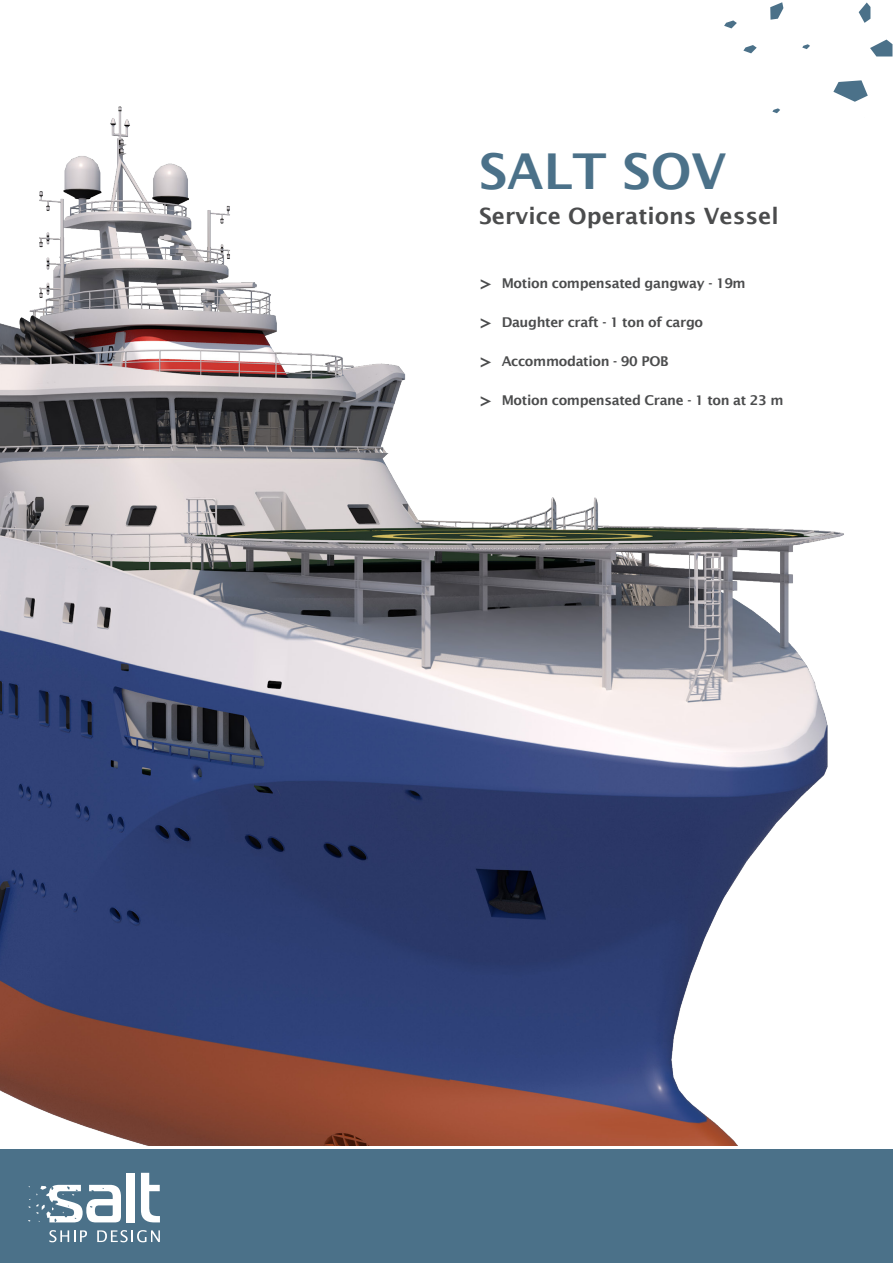
<style>
.page{position:relative;width:893px;height:1263px;background:#fff}
.page>*{position:absolute;margin:0;border:0;box-sizing:border-box;transform-origin:0 0}
.t1{font:600 49.5px "Lucida Sans";color:#4b7189}
.t2{font:600 22.5px "Lucida Sans";color:#4b4c4d}
.t3{font:600 19.5px/39px "Lucida Sans";color:#4b4c4d;text-align:justify}
.t4{font:600 13.5px "Lucida Sans";letter-spacing:-.025em;color:#4b4c4d}
</style>
<div class="page">
<img style="left:0;top:106px;width:844px;height:1040px">
<svg style="left:870px;top:40px;width:22px;height:17px"></svg>
<svg style="left:802px;top:44px;width:8px;height:5px"></svg>
<svg style="left:743px;top:45px;width:14px;height:8px"></svg>
<svg style="left:772px;top:108px;width:8px;height:5px"></svg>
<svg style="left:833px;top:80px;width:35px;height:22px"></svg>
<svg style="left:770px;top:2px;width:13px;height:18px"></svg>
<svg style="left:724px;top:20px;width:13px;height:8px"></svg>
<svg style="left:859px;top:3px;width:11px;height:20px"></svg>
<div style="left:0;top:1148px;width:893px;height:115px;background:#4b7189"></div>
<div style="left:127px;top:1173px;width:8px;height:49px;background:#fff"></div>
<svg style="left:141px;top:1173px;width:19px;height:49px"></svg>
<svg style="left:49px;top:1230px;width:38px;height:12px"></svg>
<svg style="left:97px;top:1230px;width:63px;height:12px"></svg>
<svg style="left:28px;top:1185px;width:93px;height:37px"></svg>
<h1 class="t1" style="left:479px;top:143px;width:249px">SALT SOV</h1>
<h2 class="t2" style="left:479px;top:203px;width:301px">Service Operations Vessel</h2>
<h3 class="t3" style="left:480px;top:263px;width:14px">&gt; &gt; &gt; &gt;</h3>
<p class="t4" style="left:502px;top:276px;width:246px">Motion compensated gangway - 19m</p>
<p class="t4" style="left:502px;top:315px;width:203px">Daughter craft - 1 ton of cargo</p>
<p class="t4" style="left:502px;top:354px;width:169px">Accommodation - 90 POB</p>
<p class="t4" style="left:502px;top:393px;width:283px">Motion compensated Crane - 1 ton at 23 m</p>
</div>
